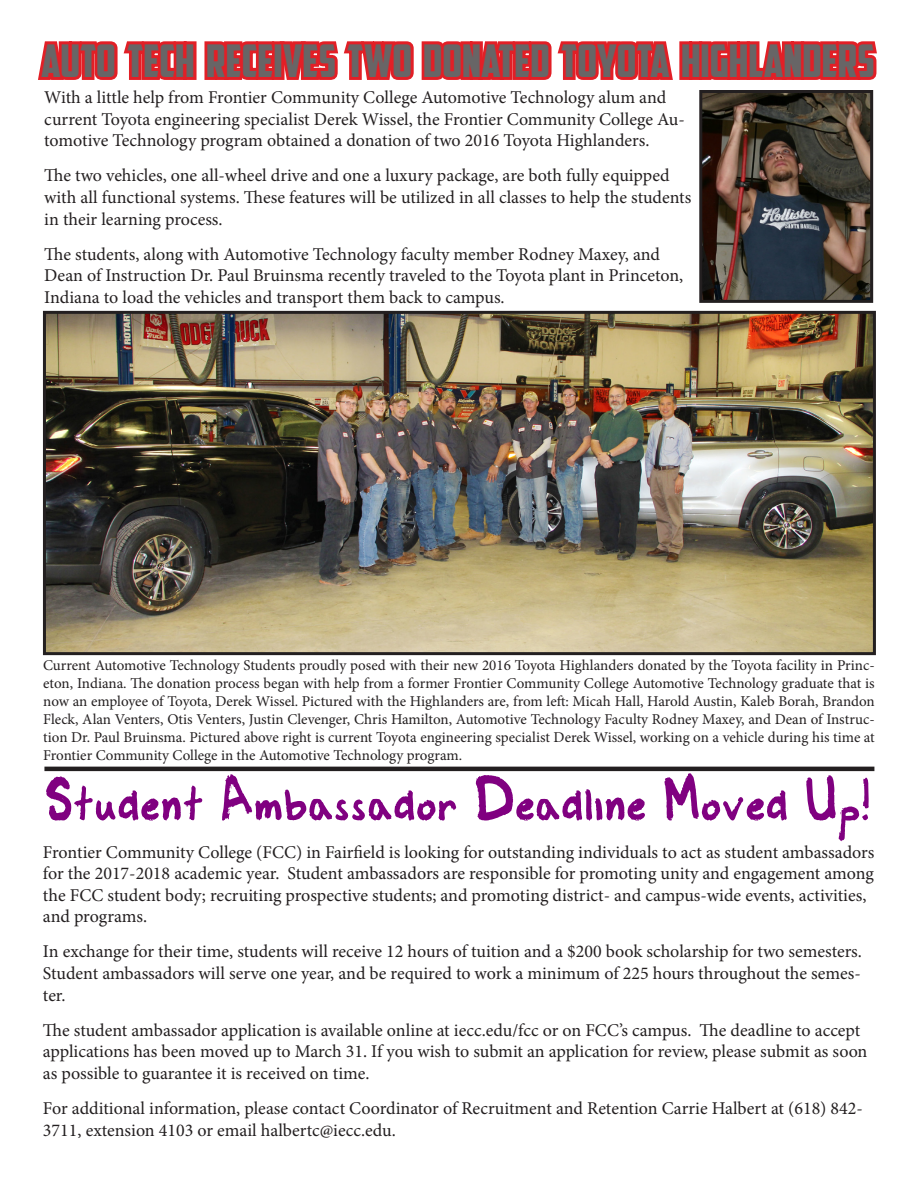
<style>
.page{position:relative;width:918px;height:1188px;background:#fff}
.page>*{position:absolute;margin:0;border:0;box-sizing:border-box;transform-origin:0 0}
.t1{font:57px "Marker";color:#800080}
.t2{font:45px "American Captain";color:#686566}
.t3{font:18px/21.6px "Minion Pro";color:#231f20}
.t4{font:15px/18px "Minion Pro";letter-spacing:-.005em;color:#231f20;text-align:justify}
</style>
<div class="page">
<hr style="left:44px;top:767px;width:830px;height:4px;background:#231f20">
<svg style="left:38px;top:41px;width:839px;height:71px"></svg>
<img style="left:703px;top:94px;width:166px;height:205px">
<div style="left:699px;top:90px;width:174px;height:213px;border:3px solid #231f20"></div>
<img style="left:47px;top:315px;width:825px;height:336px">
<div style="left:43px;top:311px;width:833px;height:344px;border:3px solid #231f20"></div>
<p class="t2" style="left:41px;top:34px;width:835px">AUTO TECH RECEIVES TWO DONATED TOYOTA HIGHLANDERS</p>
<p class="t3" style="left:44px;top:87px;width:642px">With a little help from Frontier Community College Automotive Technology alum and current Toyota engineering specialist Derek Wissel, the Frontier Community College Au&shy;tomotive Technology program obtained a donation of two 2016 Toyota Highlanders.</p>
<p class="t3" style="left:44px;top:165px;width:649px">The two vehicles, one all-wheel drive and one a luxury package, are both fully equipped with all functional systems. These features will be utilized in all classes to help the students in their learning process.</p>
<p class="t3" style="left:44px;top:243px;width:641px">The students, along with Automotive Technology faculty member Rodney Maxey, and<br>Dean of Instruction Dr. Paul Bruinsma recently traveled to the Toyota plant in Princeton,<br>Indiana to load the vehicles and transport them back to campus.</p>
<p class="t4" style="left:43px;top:656px;width:833px">Current Automotive Technology Students proudly posed with their new 2016 Toyota Highlanders donated by the Toyota facility in Princ&shy;eton, Indiana. The donation process began with help from a former Frontier Community College Automotive Technology graduate that is now an employee of Toyota, Derek Wissel. Pictured with the Highlanders are, from left: Micah Hall, Harold Austin, Kaleb Borah, Brandon Fleck, Alan Venters, Otis Venters, Justin Clevenger, Chris Hamilton, Automotive Technology Faculty Rodney Maxey, and Dean of Instruc&shy;tion Dr. Paul Bruinsma. Pictured above right is current Toyota engineering specialist Derek Wissel, working on a vehicle during his time at Frontier Community College in the Automotive Technology program.</p>
<p class="t1" style="left:46px;top:773px;width:827px">Student Ambassador Deadline Moved Up!</p>
<p class="t3" style="left:43px;top:841px;width:833px">Frontier Community College (FCC) in Fairfield is looking for outstanding individuals to act as student ambassadors for the 2017-2018 academic year. Student ambassadors are responsible for promoting unity and engagement among the FCC student body; recruiting prospective students; and promoting district- and campus-wide events, activities, and programs.</p>
<p class="t3" style="left:43px;top:941px;width:821px;text-align:justify">In exchange for their time, students will receive 12 hours of tuition and a $200 book scholarship for two semesters.<br>Student ambassadors will serve one year, and be required to work a minimum of 225 hours throughout the semes&shy;ter.</p>
<p class="t3" style="left:43px;top:1019px;width:826px">The student ambassador application is available online at iecc.edu/fcc or on FCC’s campus. The deadline to accept applications has been moved up to March 31. If you wish to submit an application for review, please submit as soon as possible to guarantee it is received on time.</p>
<p class="t3" style="left:43px;top:1098px;width:822px">For additional information, please contact Coordinator of Recruitment and Retention Carrie Halbert at (618) 842-<br>3711, extension 4103 or email halbertc@iecc.edu.</p>
</div>
